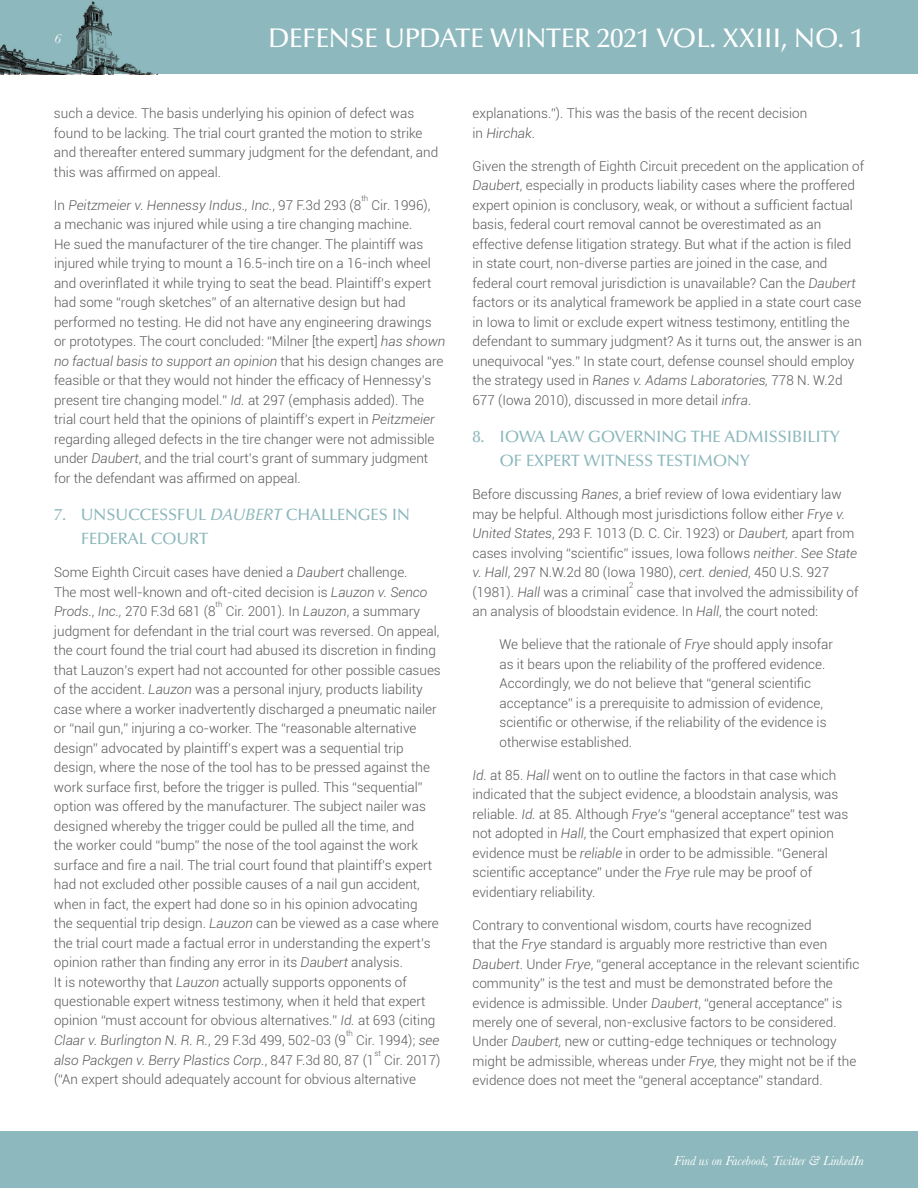
<style>
.page{position:relative;width:918px;height:1188px;background:#fff}
.page>*{position:absolute;margin:0;border:0;box-sizing:border-box;transform-origin:0 0}
.t1{font:500 27px "Optima";letter-spacing:-.01em;color:#fff}
.t2{font:500 16.5px/24px "Optima";letter-spacing:-.01em;color:#8db8bd}
.t3{font:300 13.5px/19.5px "Roboto";color:#57585a}
.t4{font:italic 300 13.5px/19.5px "Roboto";color:#57585a}
.t5{font:italic 13.5px "Baskerville";letter-spacing:-.01em;color:#fff}
.t6{font:300 7.8px "Roboto";color:#57585a}
.s1{font-style:normal}
.s2{font-style:italic}
</style>
<div class="page">
<div style="left:0;top:1131px;width:918px;height:57px;background:#8db8bd"></div>
<div style="left:0;top:0;width:918px;height:74px;background:#8db8bd"></div>
<img style="left:0;top:1px;width:158px;height:73px">
<p class="t5" style="left:54px;top:29px;width:8px">6</p>
<h1 class="t1" style="left:269px;top:22px;width:597px">DEFENSE UPDATE WINTER 2021 VOL. XXIII, NO. 1</h1>
<p class="t3" style="left:54px;top:103px;width:386px">such a device. The basis underlying his opinion of defect was found to be lacking. The trial court granted the motion to strike and thereafter entered summary judgment for the defendant, and this was affirmed on appeal.</p>
<p class="t4" style="left:54px;top:195px;width:309px"><span class="s1">In</span> Peitzmeier v. Hennessy Indus., Inc.<span class="s1">, 97 F.3d 293 (8</span></p>
<p class="t6" style="left:361px;top:192px;width:8px">th</p>
<p class="t3" style="left:54px;top:195px;width:393px;text-indent:318px">Cir. 1996),<br>a mechanic was injured while using a tire changing machine.<br>He sued the manufacturer of the tire changer. The plaintiff was injured while trying to mount a 16.5-inch tire on a 16-inch wheel and overinflated it while trying to seat the bead. Plaintiff’s expert had some “rough sketches” of an alternative design but had performed no testing. He did not have any engineering drawings or prototypes. The court concluded: “Milner [the expert] <span class="s2">has shown no factual basis to support an opinion</span> that his design changes are feasible or that they would not hinder the efficacy of Hennessy’s present tire changing model.” <span class="s2">Id.</span> at 297 (emphasis added). The trial court held that the opinions of plaintiff’s expert in <span class="s2">Peitzmeier </span>regarding alleged defects in the tire changer were not admissible under <span class="s2">Daubert</span>, and the trial court’s grant of summary judgment for the defendant was affirmed on appeal.</p>
<p class="t2" style="left:81px;top:503px;width:330px;text-indent:-27px">7. UNSUCCESSFUL <span class="s2">DAUBERT</span> CHALLENGES IN<br>FEDERAL COURT</p>
<p class="t3" style="left:54px;top:562px;width:375px">Some Eighth Circuit cases have denied a <span class="s2">Daubert</span> challenge.<br>The most well-known and oft-cited decision is <span class="s2">Lauzon v. Senco<br>Prods.</span>, <span class="s2">Inc.,</span> 270 F.3d 681 (8</p>
<p class="t6" style="left:216px;top:599px;width:8px">th</p>
<p class="t3" style="left:54px;top:601px;width:388px;text-indent:172px">Cir. 2001). In <span class="s2">Lauzon</span>, a summary judgment for defendant in the trial court was reversed. On appeal, the court found the trial court had abused its discretion in finding that Lauzon’s expert had not accounted for other possible casues of the accident. <span class="s2">Lauzon</span> was a personal injury, products liability case where a worker inadvertently discharged a pneumatic nailer or “nail gun,” injuring a co-worker. The “reasonable alternative design” advocated by plaintiff’s expert was a sequential trip design, where the nose of the tool has to be pressed against the work surface first, before the trigger is pulled. This “sequential” option was offered by the manufacturer. The subject nailer was designed whereby the trigger could be pulled all the time, and<br>the worker could “bump” the nose of the tool against the work surface and fire a nail. The trial court found that plaintiff’s expert had not excluded other possible causes of a nail gun accident, when in fact, the expert had done so in his opinion advocating<br>the sequential trip design. <span class="s2">Lauzon</span> can be viewed as a case where the trial court made a factual error in understanding the expert’s opinion rather than finding any error in its <span class="s2">Daubert</span> analysis.<br>It is noteworthy that <span class="s2">Lauzon</span> actually supports opponents of questionable expert witness testimony, when it held that expert opinion “must account for obvious alternatives.” <span class="s2">Id.</span> at 693 (citing <span class="s2">Claar v. Burlington N. R. R.</span>, 29 F.3d 499, 502-03 (9</p>
<p class="t6" style="left:346px;top:1028px;width:8px">th</p>
<p class="t4" style="left:54px;top:1030px;width:387px;text-indent:302px"><span class="s1">Cir. 1994);</span> see also Packgen v. Berry Plastics Corp.<span class="s1">, 847 F.3d 80, 87 (1</span></p>
<p class="t6" style="left:374px;top:1047px;width:8px">st</p>
<p class="t3" style="left:54px;top:1050px;width:388px;text-indent:330px">Cir. 2017) (“An expert should adequately account for obvious alternative</p>
<p class="t3" style="left:473px;top:103px;width:336px">explanations.”). This was the basis of the recent decision in <span class="s2">Hirchak</span>.</p>
<p class="t3" style="left:473px;top:156px;width:393px">Given the strength of Eighth Circuit precedent on the application of <span class="s2">Daubert</span>, especially in products liability cases where the proffered expert opinion is conclusory, weak, or without a sufficient factual basis, federal court removal cannot be overestimated as an effective defense litigation strategy. But what if the action is filed in state court, non-diverse parties are joined in the case, and federal court removal jurisdiction is unavailable? Can the <span class="s2">Daubert </span>factors or its analytical framework be applied in a state court case in Iowa to limit or exclude expert witness testimony, entitling the defendant to summary judgment? As it turns out, the answer is an unequivocal “yes.” In state court, defense counsel should employ the strategy used in <span class="s2">Ranes v. Adams Laboratories,</span> 778 N. W.2d 677 (Iowa 2010), discussed in more detail <span class="s2">infra</span>.</p>
<p class="t2" style="left:499px;top:425px;width:342px;text-indent:-27px">8. IOWA LAW GOVERNING THE ADMISSIBILITY<br>OF EXPERT WITNESS TESTIMONY</p>
<p class="t3" style="left:472px;top:484px;width:386px">Before discussing <span class="s2">Ranes</span>, a brief review of Iowa evidentiary law may be helpful. Although most jurisdictions follow either <span class="s2">Frye v.<br>United States</span>, 293 F. 1013 (D. C. Cir. 1923) or <span class="s2">Daubert,</span> apart from cases involving “scientific” issues, Iowa follows <span class="s2">neither</span>. <span class="s2">See State v. Hall</span>, 297 N.W.2d 80 (Iowa 1980), <span class="s2">cert. denied</span>, 450 U.S. 927 (1981). <span class="s2">Hall</span> was a criminal</p>
<p class="t6" style="left:629px;top:579px;width:6px">2</p>
<p class="t3" style="left:473px;top:582px;width:387px;text-indent:164px">case that involved the admissibility of an analysis of bloodstain evidence. In <span class="s2">Hall</span>, the court noted:</p>
<p class="t3" style="left:500px;top:634px;width:335px">We believe that the rationale of <span class="s2">Frye</span> should apply insofar as it bears upon the reliability of the proffered evidence.<br>Accordingly, we do not believe that “general scientific acceptance” is a prerequisite to admission of evidence, scientific or otherwise, if the reliability of the evidence is otherwise established.</p>
<p class="t3" style="left:473px;top:765px;width:377px"><span class="s2">Id.</span> at 85. <span class="s2">Hall</span> went on to outline the factors in that case which indicated that the subject evidence, a bloodstain analysis, was reliable. <span class="s2">Id.</span> at 85. Although <span class="s2">Frye’s</span> “general acceptance” test was not adopted in <span class="s2">Hall</span>, the Court emphasized that expert opinion evidence must be <span class="s2">reliable</span> in order to be admissible. “General scientific acceptance” under the <span class="s2">Frye</span> rule may be proof of evidentiary reliability.</p>
<p class="t3" style="left:473px;top:915px;width:388px">Contrary to conventional wisdom, courts have recognized<br>that the <span class="s2">Frye</span> standard is arguably more restrictive than even <span class="s2">Daubert</span>. Under <span class="s2">Frye</span>, “general acceptance in the relevant scientific community” is the test and must be demonstrated before the evidence is admissible. Under <span class="s2">Daubert</span>, “general acceptance” is merely one of several, non-exclusive factors to be considered.<br>Under <span class="s2">Daubert,</span> new or cutting-edge techniques or technology might be admissible, whereas under <span class="s2">Frye</span>, they might not be if the evidence does not meet the “general acceptance” standard.</p>
<p class="t5" style="left:674px;top:1151px;width:191px">Find us on Facebook, Twitter &amp; LinkedIn</p>
</div>
